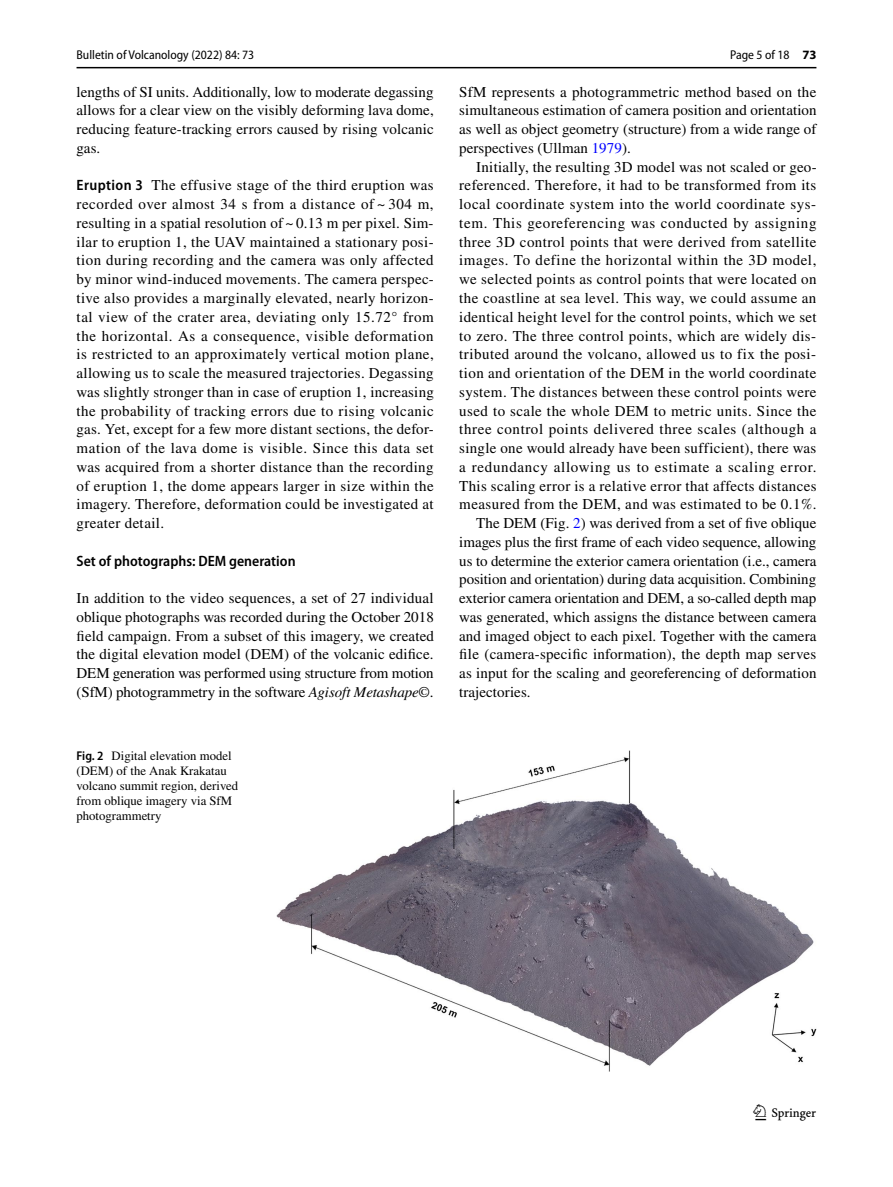
<style>
.page{position:relative;width:893px;height:1187px;background:#fff}
.page>*{position:absolute;margin:0;border:0;box-sizing:border-box;transform-origin:0 0}
.t1{font:22.5px "Springnew Regular 3";color:#000}
.t2{font:15px/18.8px "STIX";letter-spacing:.025em;color:#000;text-align:justify}
.t3{font:15px "STIX";letter-spacing:.005em;color:#000}
.t4{font:15px "STIX";color:#000}
.t5{font:15px "STIX";letter-spacing:-.005em;color:#000}
.t6{font:15px "STIX";letter-spacing:.045em;color:#000}
.t7{font:600 semi-condensed 15px "Myriad Pro";color:#000}
.t8{font:12.75px/15px "STIX";color:#000}
.t9{font:semi-condensed 12.75px "Myriad Pro";color:#000}
.s1{font-family:"Myriad Pro";font-weight:600;font-stretch:semi-condensed}
.s2{font-style:italic}
.s3{font-weight:700;font-stretch:normal}
.s4{color:#00f}
</style>
<div class="page">
<hr style="left:77px;top:67px;width:739px;height:1px;background:#000">
<img style="left:276px;top:750px;width:540px;height:321px">
<p class="t9" style="left:77px;top:48px;width:179px">Bulletin of Volcanology (2022) 84: 73</p>
<p class="t2" style="left:77px;top:83px;width:359px">lengths of SI units. Additionally, low to moderate degassing allows for a clear view on the visibly deforming lava dome, reducing feature-tracking errors caused by rising volcanic gas.</p>
<p class="t2" style="left:77px;top:177px;width:359px"><span class="s1">Eruption 3</span> The effusive stage of the third eruption was recorded over almost 34 s from a distance of ~ 304 m, resulting in a spatial resolution of ~ 0.13 m per pixel. Sim&shy;ilar to eruption 1, the UAV maintained a stationary posi&shy;tion during recording and the camera was only affected by minor wind-induced movements. The camera perspec&shy;tive also provides a marginally elevated, nearly horizon&shy;tal view of the crater area, deviating only 15.72° from the horizontal. As a consequence, visible deformation is restricted to an approximately vertical motion plane, allowing us to scale the measured trajectories. Degassing was slightly stronger than in case of eruption 1, increasing the probability of tracking errors due to rising volcanic gas. Yet, except for a few more distant sections, the defor&shy;mation of the lava dome is visible. Since this data set was acquired from a shorter distance than the recording of eruption 1, the dome appears larger in size within the imagery. Therefore, deformation could be investigated at greater detail.</p>
<p class="t7" style="left:77px;top:552px;width:221px">Set of photographs: DEM generation</p>
<p class="t2" style="left:77px;top:589px;width:359px">In addition to the video sequences, a set of 27 individual oblique photographs was recorded during the October 2018 field campaign. From a subset of this imagery, we created the digital elevation model (DEM) of the volcanic edifice.<br>DEM generation was performed using structure from motion (SfM) photogrammetry in the software <span class="s2">Agisoft Metashape</span>©.</p>
<p class="t8" style="left:77px;top:748px;width:163px"><span class="s1">Fig. 2</span> Digital elevation model (DEM) of the Anak Krakatau volcano summit region, derived from oblique imagery via SfM photogrammetry</p>
<p class="t9" style="left:730px;top:48px;width:88px">Page 5 of 18 <span class="s3">73</span></p>
<p class="t2" style="left:459px;top:83px;width:359px">SfM represents a photogrammetric method based on the simultaneous estimation of camera position and orientation as well as object geometry (structure) from a wide range of perspectives (Ullman <span class="s4">1979</span>).</p>
<p class="t2" style="left:476px;top:158px;width:342px">Initially, the resulting 3D model was not scaled or geo-</p>
<p class="t2" style="left:459px;top:177px;width:359px">referenced. Therefore, it had to be transformed from its</p>
<p class="t2" style="left:459px;top:196px;width:358px">local coordinate system into the world coordinate sys-</p>
<p class="t6" style="left:459px;top:212px;width:359px">tem. This georeferencing was conducted by assigning</p>
<p class="t2" style="left:459px;top:233px;width:359px">three 3D control points that were derived from satellite</p>
<p class="t2" style="left:459px;top:252px;width:359px">images. To define the horizontal within the 3D model,</p>
<p class="t2" style="left:459px;top:271px;width:359px">we selected points as control points that were located on</p>
<p class="t2" style="left:459px;top:289px;width:359px">the coastline at sea level. This way, we could assume an</p>
<p class="t2" style="left:459px;top:308px;width:359px">identical height level for the control points, which we set</p>
<p class="t2" style="left:459px;top:327px;width:358px">to zero. The three control points, which are widely dis-</p>
<p class="t2" style="left:459px;top:346px;width:358px">tributed around the volcano, allowed us to fix the posi-</p>
<p class="t2" style="left:459px;top:364px;width:359px">tion and orientation of the DEM in the world coordinate</p>
<p class="t2" style="left:459px;top:383px;width:359px">system. The distances between these control points were</p>
<p class="t2" style="left:459px;top:402px;width:359px">used to scale the whole DEM to metric units. Since the</p>
<p class="t2" style="left:459px;top:421px;width:359px">three control points delivered three scales (although a</p>
<p class="t2" style="left:459px;top:439px;width:359px">single one would already have been sufficient), there was</p>
<p class="t6" style="left:459px;top:456px;width:359px">a redundancy allowing us to estimate a scaling error.</p>
<p class="t2" style="left:459px;top:477px;width:359px">This scaling error is a relative error that affects distances</p>
<p class="t2" style="left:459px;top:496px;width:359px">measured from the DEM, and was estimated to be 0.1%.</p>
<p class="t3" style="left:476px;top:512px;width:342px">The DEM (Fig. <span class="s4">2</span>) was derived from a set of five oblique</p>
<p class="t4" style="left:459px;top:531px;width:359px">images plus the first frame of each video sequence, allowing</p>
<p class="t4" style="left:459px;top:550px;width:359px">us to determine the exterior camera orientation (i.e., camera</p>
<p class="t5" style="left:459px;top:569px;width:358px">position and orientation) during data acquisition. Combining</p>
<p class="t5" style="left:459px;top:587px;width:358px">exterior camera orientation and DEM, a so-called depth map</p>
<p class="t3" style="left:459px;top:606px;width:359px">was generated, which assigns the distance between camera</p>
<p class="t3" style="left:459px;top:625px;width:359px">and imaged object to each pixel. Together with the camera</p>
<p class="t2" style="left:459px;top:646px;width:359px">file (camera-specific information), the depth map serves</p>
<p class="t2" style="left:459px;top:664px;width:359px">as input for the scaling and georeferencing of deformation</p>
<p class="t3" style="left:459px;top:681px;width:73px">trajectories.</p>
<h1 class="t1" style="left:755px;top:1104px;width:62px">1 3</h1>
</div>
